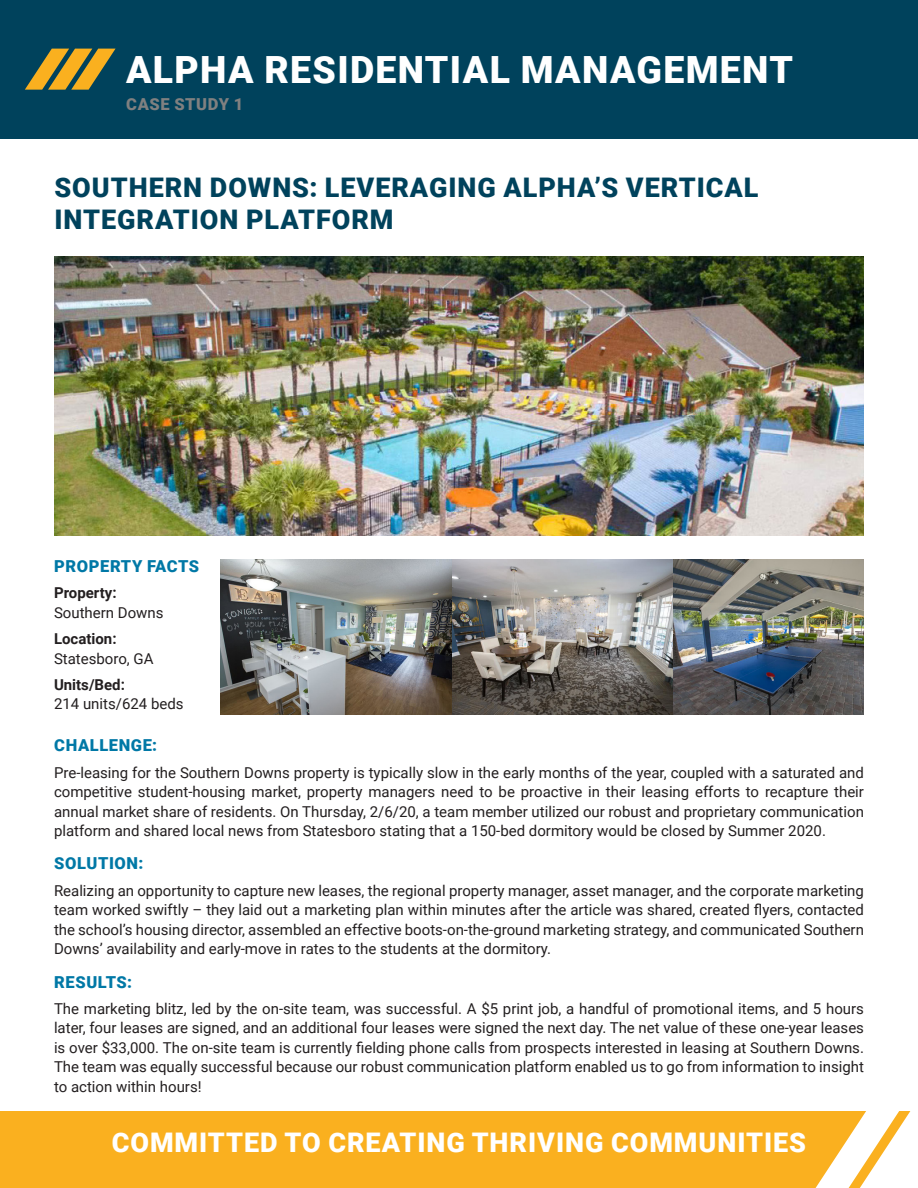
<style>
.page{position:relative;width:918px;height:1188px;background:#fff}
.page>*{position:absolute;margin:0;border:0;box-sizing:border-box;transform-origin:0 0}
.t1{font:900 37.5px "Roboto";letter-spacing:.035em;color:#fff}
.Titles{font:900 27px/32.4px "Roboto";letter-spacing:.035em;color:#00425c}
.t2{font:900 27px "Roboto";letter-spacing:.035em;color:#fff}
.Subtitles{font:900 16.5px "Roboto";letter-spacing:.035em;color:#0078a6}
.Bio_Name{font:900 16.5px "Roboto";letter-spacing:.035em;color:#808080}
.Body-long{font:15px/19.5px "Roboto";color:#231f20;text-align:justify}
.s1{font-weight:700}
</style>
<div class="page">
<img style="left:54px;top:256px;width:810px;height:279px">
<div style="left:0;top:0;width:918px;height:138px;background:#00425c"></div>
<svg style="left:25px;top:49px;width:91px;height:41px"></svg>
<div style="left:0;top:1111px;width:918px;height:77px;background:#fab01f"></div>
<svg style="left:816px;top:1111px;width:102px;height:77px"></svg>
<img style="left:221px;top:560px;width:232px;height:155px">
<img style="left:453px;top:560px;width:411px;height:155px">
<h1 class="t1" style="left:126px;top:44px;width:668px">ALPHA RESIDENTIAL MANAGEMENT</h1>
<p class="Bio_Name" style="left:126px;top:92px;width:118px">CASE STUDY 1</p>
<p class="Titles" style="left:54px;top:170px;width:705px">SOUTHERN DOWNS: LEVERAGING ALPHA’S VERTICAL<br>INTEGRATION PLATFORM</p>
<p class="Subtitles" style="left:54px;top:555px;width:146px">PROPERTY FACTS</p>
<p class="Body-long" style="left:54px;top:583px;width:111px"><span class="s1">Property:<br></span>Southern Downs</p>
<p class="Body-long" style="left:54px;top:629px;width:101px"><span class="s1">Location:<br></span>Statesboro, GA</p>
<p class="Body-long" style="left:54px;top:674px;width:131px"><span class="s1">Units/Bed:<br></span>214 units/624 beds</p>
<p class="Subtitles" style="left:54px;top:734px;width:104px">CHALLENGE:</p>
<p class="Body-long" style="left:54px;top:762px;width:812px">Pre-leasing for the Southern Downs property is typically slow in the early months of the year, coupled with a saturated and competitive student-housing market, property managers need to be proactive in their leasing efforts to recapture their annual market share of residents. On Thursday, 2/6/20, a team member utilized our robust and proprietary communication platform and shared local news from Statesboro stating that a 150-bed dormitory would be closed by Summer 2020.</p>
<p class="Subtitles" style="left:54px;top:852px;width:91px">SOLUTION:</p>
<p class="Body-long" style="left:54px;top:880px;width:812px">Realizing an opportunity to capture new leases, the regional property manager, asset manager, and the corporate marketing team worked swiftly – they laid out a marketing plan within minutes after the article was shared, created flyers, contacted the school’s housing director, assembled an effective boots-on-the-ground marketing strategy, and communicated Southern Downs’ availability and early-move in rates to the students at the dormitory.</p>
<p class="Subtitles" style="left:54px;top:970px;width:79px">RESULTS:</p>
<p class="Body-long" style="left:54px;top:998px;width:812px">The marketing blitz, led by the on-site team, was successful. A $5 print job, a handful of promotional items, and 5 hours later, four leases are signed, and an additional four leases were signed the next day. The net value of these one-year leases is over $33,000. The on-site team is currently fielding phone calls from prospects interested in leasing at Southern Downs.<br>The team was equally successful because our robust communication platform enabled us to go from information to insight to action within hours!</p>
<h2 class="t2" style="left:112px;top:1123px;width:696px">COMMITTED TO CREATING THRIVING COMMUNITIES</h2>
</div>
